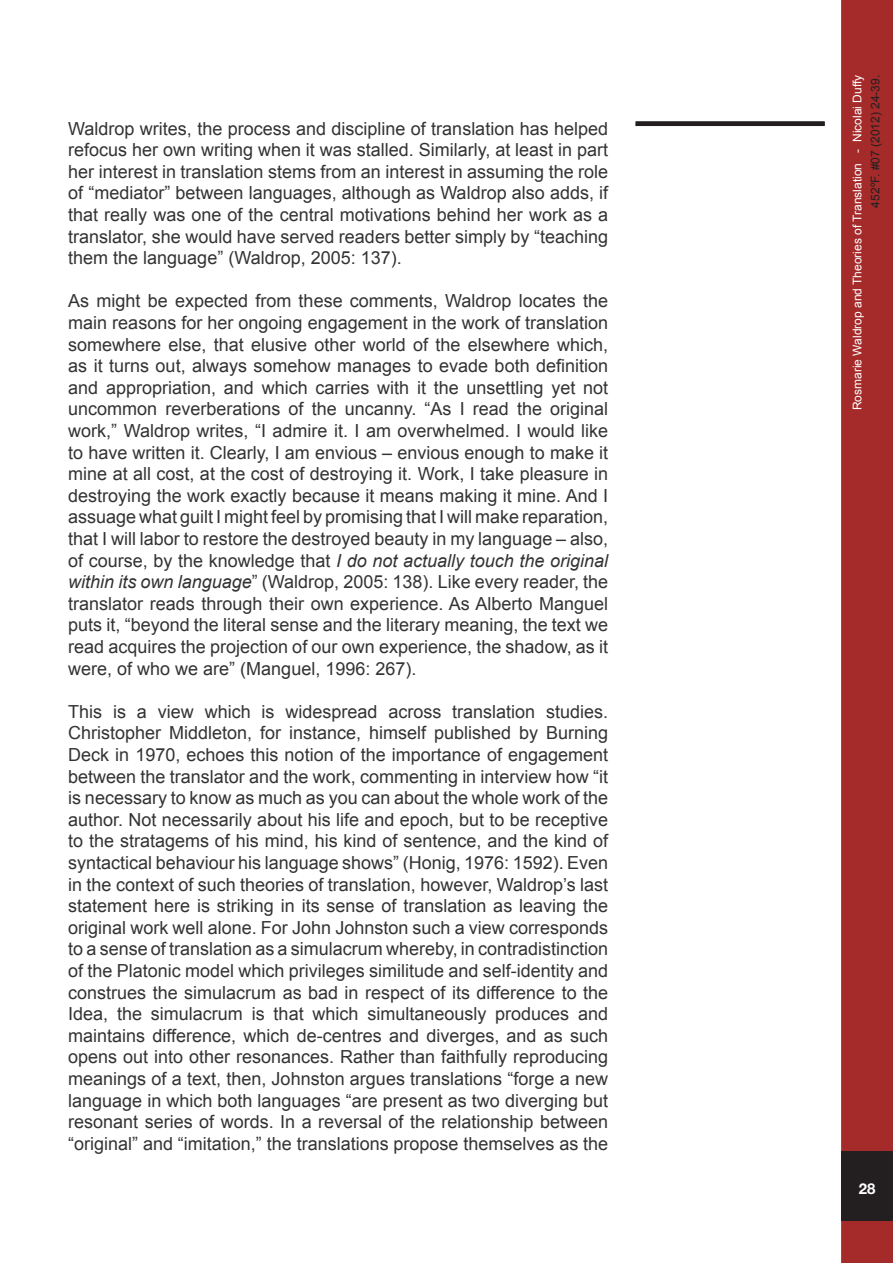
<style>
.page{position:relative;width:893px;height:1263px;background:#fff}
.page>*{position:absolute;margin:0;border:0;box-sizing:border-box;transform-origin:0 0}
.t1{font:18px/21.6px "Arial";color:#333;text-align:justify}
.t2{font:700 15px "Helvetica Neue";color:#fff}
.t3{font:12px "Arial";color:#fff}
.t4{font:12px "Arial";color:#231f20}
.s1{font-style:italic}
</style>
<div class="page">
<div style="left:843px;top:2px;width:48px;height:1259px;background:#a52a2a"></div>
<div style="left:841px;top:0;width:52px;height:1263px;border:3px solid #a52a2a"></div>
<div style="left:841px;top:1151px;width:52px;height:70px;background:#231f20"></div>
<div style="left:636px;top:121px;width:189px;height:5px;background:#231f20"></div>
<p class="t1" style="left:68px;top:118px;width:541px">Waldrop writes, the process and discipline of translation has helped refocus her own writing when it was stalled. Similarly, at least in part her interest in translation stems from an interest in assuming the role of “mediator” between languages, although as Waldrop also adds, if that really was one of the central motivations behind her work as a translator, she would have served readers better simply by “teaching them the language” (Waldrop, 2005: 137).</p>
<p class="t1" style="left:68px;top:290px;width:541px">As might be expected from these comments, Waldrop locates the main reasons for her ongoing engagement in the work of translation somewhere else, that elusive other world of the elsewhere which, as it turns out, always somehow manages to evade both definition and appropriation, and which carries with it the unsettling yet not uncommon reverberations of the uncanny. “As I read the original work,” Waldrop writes, “I admire it. I am overwhelmed. I would like to have written it. Clearly, I am envious – envious enough to make it mine at all cost, at the cost of destroying it. Work, I take pleasure in destroying the work exactly because it means making it mine. And I assuage what guilt I might feel by promising that I will make reparation, that I will labor to restore the destroyed beauty in my language – also, of course, by the knowledge that <span class="s1">I do not actually touch the original within its own language</span>” (Waldrop, 2005: 138). Like every reader, the translator reads through their own experience. As Alberto Manguel puts it, “beyond the literal sense and the literary meaning, the text we read acquires the projection of our own experience, the shadow, as it were, of who we are” (Manguel, 1996: 267).</p>
<p class="t1" style="left:68px;top:701px;width:541px">This is a view which is widespread across translation studies.<br>Christopher Middleton, for instance, himself published by Burning Deck in 1970, echoes this notion of the importance of engagement between the translator and the work, commenting in interview how “it is necessary to know as much as you can about the whole work of the author. Not necessarily about his life and epoch, but to be receptive to the stratagems of his mind, his kind of sentence, and the kind of syntactical behaviour his language shows” (Honig, 1976: 1592). Even in the context of such theories of translation, however, Waldrop’s last statement here is striking in its sense of translation as leaving the original work well alone. For John Johnston such a view corresponds to a sense of translation as a simulacrum whereby, in contradistinction of the Platonic model which privileges similitude and self-identity and construes the simulacrum as bad in respect of its difference to the Idea, the simulacrum is that which simultaneously produces and maintains difference, which de-centres and diverges, and as such opens out into other resonances. Rather than faithfully reproducing meanings of a text, then, Johnston argues translations “forge a new language in which both languages “are present as two diverging but resonant series of words. In a reversal of the relationship between “original” and “imitation,” the translations propose themselves as the</p>
<p class="t3" style="left:850px;top:410px;width:337px;rotate:-90deg">Rosmarie Waldrop and Theories of Translation - Nicolai Duffy</p>
<p class="t4" style="left:868px;top:207px;width:134px;rotate:-90deg">452ºF. #07 (2012) 24-39.</p>
<p class="t2" style="left:859px;top:1179px;width:18px">28</p>
</div>
